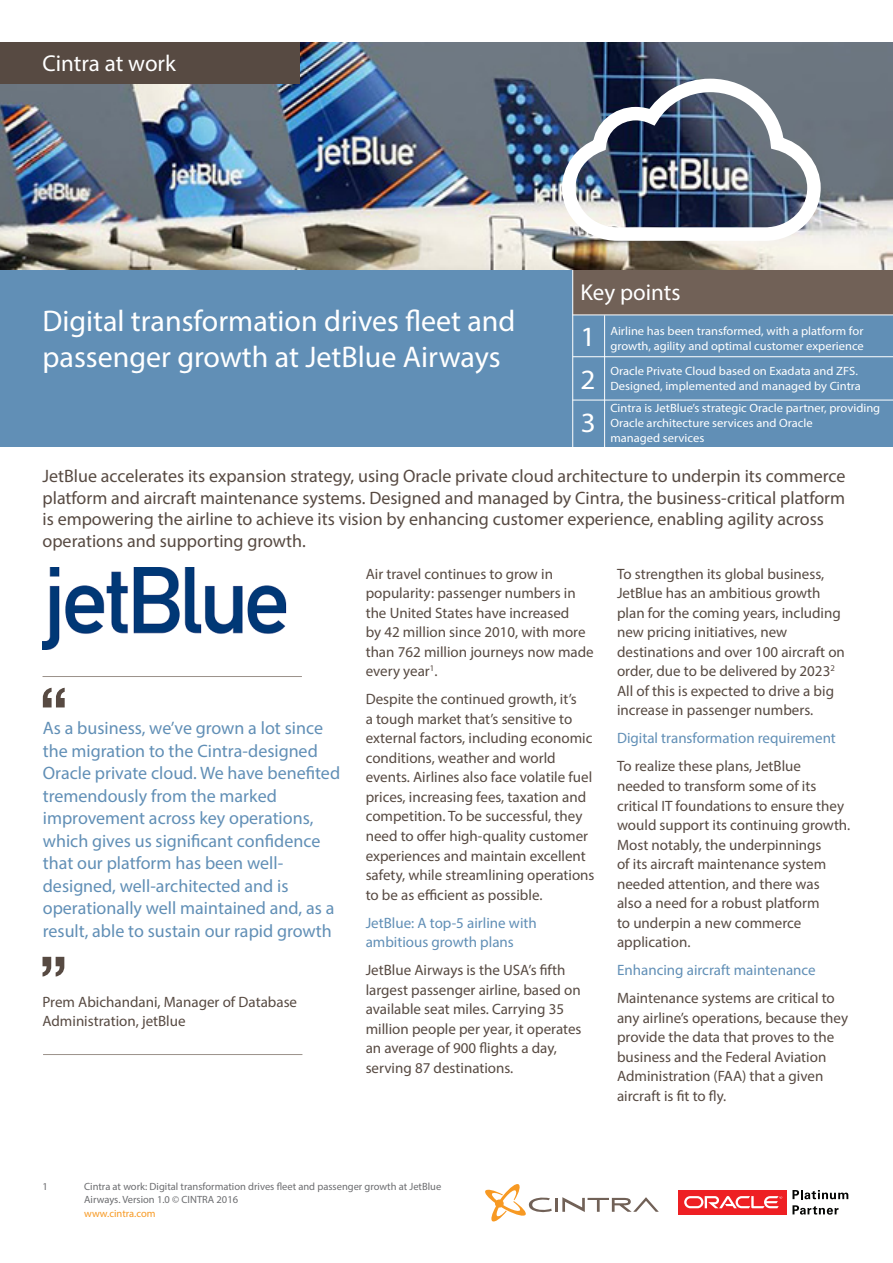
<style>
.page{position:relative;width:893px;height:1263px;background:#fff}
.page>*{position:absolute;margin:0;border:0;box-sizing:border-box;transform-origin:0 0}
.Page_header{font:30px/36px "Myriad Pro";color:#fff}
.t1{font:27.9px "Myriad Pro";color:#fff;scale:1.04 1}
.t2{font:22.95px "Myriad Pro";color:#fff}
.Callout{font:18px/22.5px "Myriad Pro";color:#618fb6}
.Page_strap{font:18px/21.6px "Myriad Pro";color:#574a42}
.Body_text{font:15px/19.5px "Myriad Pro";color:#574a42}
.Body_text-2{font:15px/19.5px "Myriad Pro";color:#618fb6}
.Callout_bold{font:15px/19.5px "Myriad Pro";color:#574a42}
.Key_points{font:12px/15px "Myriad Pro";color:#fff;scale:1.04 1}
.Page_title_text{font:10.5px/13.5px "Myriad Pro";color:#6c6d70}
.t3{font:10.5px "Myriad Pro";color:#f79923}
</style>
<div class="page">
<div style="left:678px;top:1190px;width:108px;height:24px;background:#ee1f23"></div>
<svg style="left:684px;top:1196px;width:98px;height:12px"></svg>
<svg style="left:792px;top:1190px;width:56px;height:9px"></svg>
<svg style="left:792px;top:1205px;width:46px;height:10px"></svg>
<hr style="left:555px;top:1198px;width:3px;height:14px;background:#716157">
<svg style="left:562px;top:1197px;width:97px;height:15px"></svg>
<svg style="left:485px;top:1184px;width:67px;height:38px"></svg>
<svg style="left:43px;top:688px;width:22px;height:19px"></svg>
<svg style="left:43px;top:957px;width:22px;height:19px"></svg>
<hr style="left:43px;top:676px;width:259px;height:1px;background:#9b918a">
<div style="left:0;top:268px;width:893px;height:178px;background:#618fb6"></div>
<div style="left:573px;top:268px;width:320px;height:47px;background:#716157"></div>
<hr style="left:572px;top:268px;width:1px;height:181px;background:#fff">
<hr style="left:572px;top:315px;width:321px;height:1px;background:#fff">
<hr style="left:604px;top:315px;width:1px;height:134px;background:#fff">
<hr style="left:573px;top:356px;width:320px;height:1px;background:#fff">
<hr style="left:572px;top:400px;width:321px;height:1px;background:#fff">
<hr style="left:43px;top:1054px;width:259px;height:1px;background:#9b918a">
<img style="left:43px;top:568px;width:244px;height:82px">
<img style="left:0;top:43px;width:893px;height:226px">
<img style="left:555px;top:72px;width:272px;height:176px">
<div style="left:0;top:43px;width:300px;height:41px;background:#574a42"></div>
<p class="t2" style="left:43px;top:49px;width:135px">Cintra at work</p>
<p class="Page_header" style="left:43px;top:302px;width:474px">Digital transformation drives fleet and passenger growth at JetBlue Airways</p>
<p class="t2" style="left:580px;top:279px;width:102px">Key points</p>
<p class="Key_points" style="left:610px;top:323px;width:245px">Airline has been transformed, with a platform for growth, agility and optimal customer experience</p>
<p class="t1" style="left:580px;top:319px;width:16px">1</p>
<p class="t1" style="left:580px;top:362px;width:16px">2</p>
<p class="t1" style="left:581px;top:405px;width:16px">3</p>
<p class="Key_points" style="left:610px;top:363px;width:242px">Oracle Private Cloud based on Exadata and ZFS.<br>Designed, implemented and managed by Cintra</p>
<p class="Key_points" style="left:610px;top:400px;width:261px">Cintra is JetBlue’s strategic Oracle partner, providing<br>Oracle architecture services and Oracle<br>managed services</p>
<p class="Page_strap" style="left:43px;top:465px;width:804px">JetBlue accelerates its expansion strategy, using Oracle private cloud architecture to underpin its commerce platform and aircraft maintenance systems. Designed and managed by Cintra, the business-critical platform is empowering the airline to achieve its vision by enhancing customer experience, enabling agility across operations and supporting growth.</p>
<p class="Body_text" style="left:366px;top:564px;width:230px">Air travel continues to grow in popularity: passenger numbers in the United States have increased<br>by 42 million since 2010, with more than 762 million journeys now made every year<sup>1</sup>.</p>
<p class="Body_text" style="left:366px;top:689px;width:230px">Despite the continued growth, it’s<br>a tough market that’s sensitive to external factors, including economic conditions, weather and world events. Airlines also face volatile fuel prices, increasing fees, taxation and competition. To be successful, they need to offer high-quality customer experiences and maintain excellent safety, while streamlining operations to be as efficient as possible.</p>
<p class="Body_text-2" style="left:366px;top:912px;width:173px">JetBlue: A top-5 airline with ambitious growth plans</p>
<p class="Body_text" style="left:366px;top:960px;width:217px">JetBlue Airways is the USA’s fifth largest passenger airline, based on available seat miles. Carrying 35 million people per year, it operates an average of 900 flights a day, serving 87 destinations.</p>
<p class="Body_text" style="left:617px;top:564px;width:229px">To strengthen its global business, JetBlue has an ambitious growth plan for the coming years, including new pricing initiatives, new destinations and over 100 aircraft on order, due to be delivered by 2023<sup>2<br></sup>All of this is expected to drive a big increase in passenger numbers.</p>
<p class="Body_text-2" style="left:617px;top:728px;width:220px">Digital transformation requirement</p>
<p class="Body_text" style="left:617px;top:756px;width:235px">To realize these plans, JetBlue needed to transform some of its critical IT foundations to ensure they would support its continuing growth.<br>Most notably, the underpinnings<br>of its aircraft maintenance system needed attention, and there was<br>also a need for a robust platform<br>to underpin a new commerce application.</p>
<p class="Body_text-2" style="left:617px;top:960px;width:200px">Enhancing aircraft maintenance</p>
<p class="Body_text" style="left:617px;top:988px;width:233px">Maintenance systems are critical to any airline’s operations, because they provide the data that proves to the business and the Federal Aviation Administration (FAA) that a given aircraft is fit to fly.</p>
<p class="Callout" style="left:43px;top:717px;width:299px">As a business, we’ve grown a lot since the migration to the Cintra-designed Oracle private cloud. We have benefited tremendously from the marked improvement across key operations, which gives us significant confidence that our platform has been well&shy;designed, well-architected and is operationally well maintained and, as a result, able to sustain our rapid growth</p>
<p class="Callout_bold" style="left:43px;top:992px;width:256px">Prem Abichandani, Manager of Database<br>Administration, jetBlue</p>
<p class="Page_title_text" style="left:43px;top:1179px;width:7px">1</p>
<p class="Page_title_text" style="left:84px;top:1179px;width:359px">Cintra at work: Digital transformation drives fleet and passenger growth at JetBlue<br>Airways. Version 1.0 © CINTRA 2016</p>
<p class="t3" style="left:84px;top:1207px;width:73px">www.cintra.com</p>
</div>
